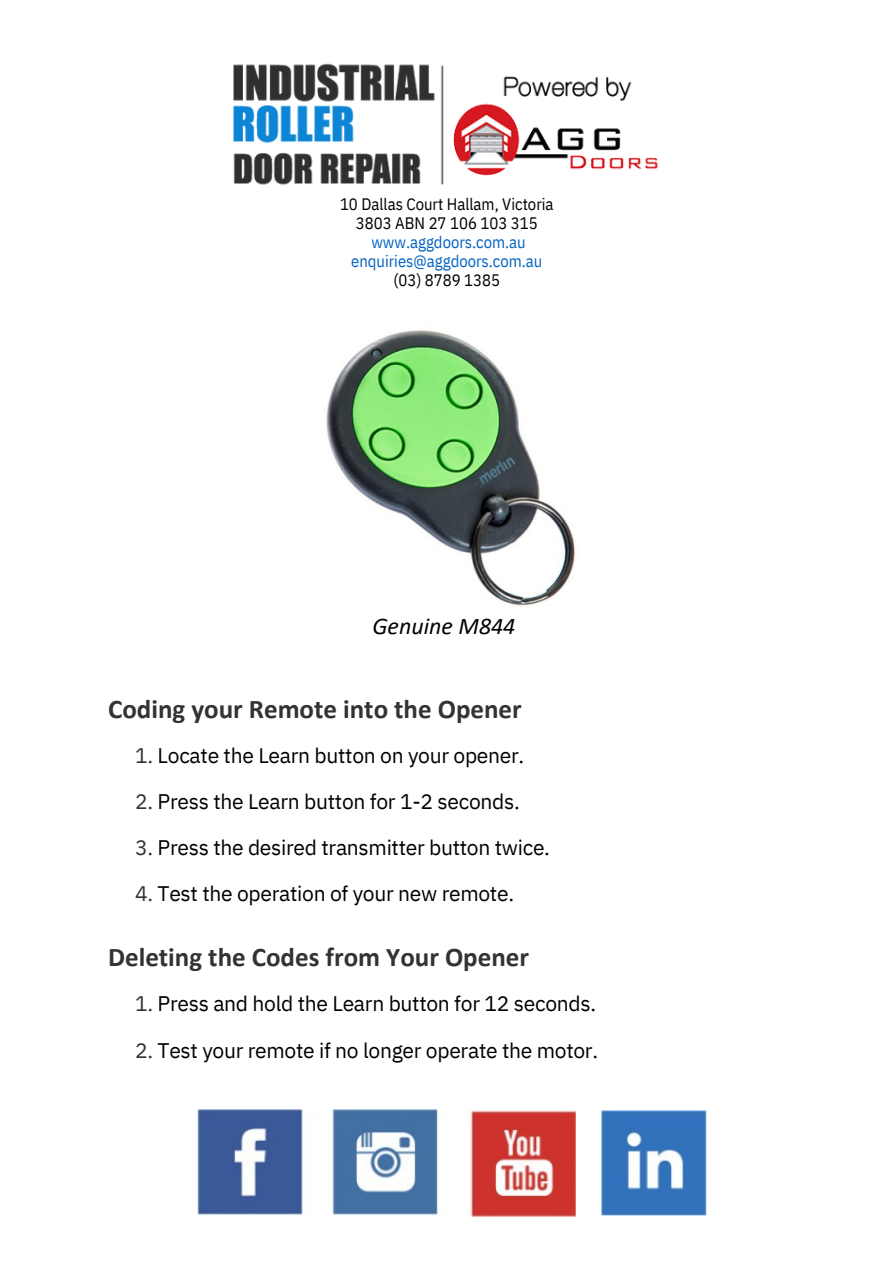
<style>
.page{position:relative;width:894px;height:1264px;background:#fff}
.page>*{position:absolute;margin:0;border:0;box-sizing:border-box;transform-origin:0 0}
.t1{font:700 27px "Calibri";color:#333}
.t2{font:italic 24px "Calibri";color:#000}
.t3{font:21px "IBM Plex Sans";letter-spacing:-.015em;color:#000}
.t4{font:16.5px/19.2px "IBM Plex Sans Cond";color:#000;text-align:center}
.t5{font:16.5px/19.2px "IBM Plex Sans Cond";color:#0563c1;text-align:center}
.s1{color:#333}
</style>
<div class="page">
<img style="left:326px;top:330px;width:249px;height:276px">
<img style="left:198px;top:1109px;width:377px;height:107px">
<img style="left:601px;top:1110px;width:105px;height:105px">
<img style="left:233px;top:63px;width:425px;height:122px">
<h3 class="t4" style="left:340px;top:194px;width:215px">10 Dallas Court Hallam, Victoria<br>3803 ABN 27 106 103 315</h3>
<p class="t5" style="left:351px;top:232px;width:193px">www.aggdoors.com.au enquiries@aggdoors.com.au</p>
<p class="t4" style="left:393px;top:270px;width:108px">(03) 8789 1385</p>
<p class="t2" style="left:372px;top:615px;width:144px">Genuine M844</p>
<h2 class="t1" style="left:108px;top:697px;width:415px">Coding your Remote into the Opener</h2>
<h3 class="t3" style="left:135px;top:741px;width:390px"><span class="s1">1.</span> Locate the Learn button on your opener.</h3>
<h3 class="t3" style="left:135px;top:787px;width:386px"><span class="s1">2.</span> Press the Learn button for 1-2 seconds.</h3>
<h3 class="t3" style="left:135px;top:833px;width:416px"><span class="s1">3.</span> Press the desired transmitter button twice.</h3>
<h3 class="t3" style="left:135px;top:879px;width:380px"><span class="s1">4.</span> Test the operation of your new remote.</h3>
<h1 class="t1" style="left:108px;top:946px;width:422px">Deleting the Codes from Your Opener</h1>
<h1 class="t3" style="left:135px;top:989px;width:462px"><span class="s1">1.</span> Press and hold the Learn button for 12 seconds.</h1>
<h1 class="t3" style="left:135px;top:1036px;width:464px"><span class="s1">2.</span> Test your remote if no longer operate the motor.</h1>
</div>
